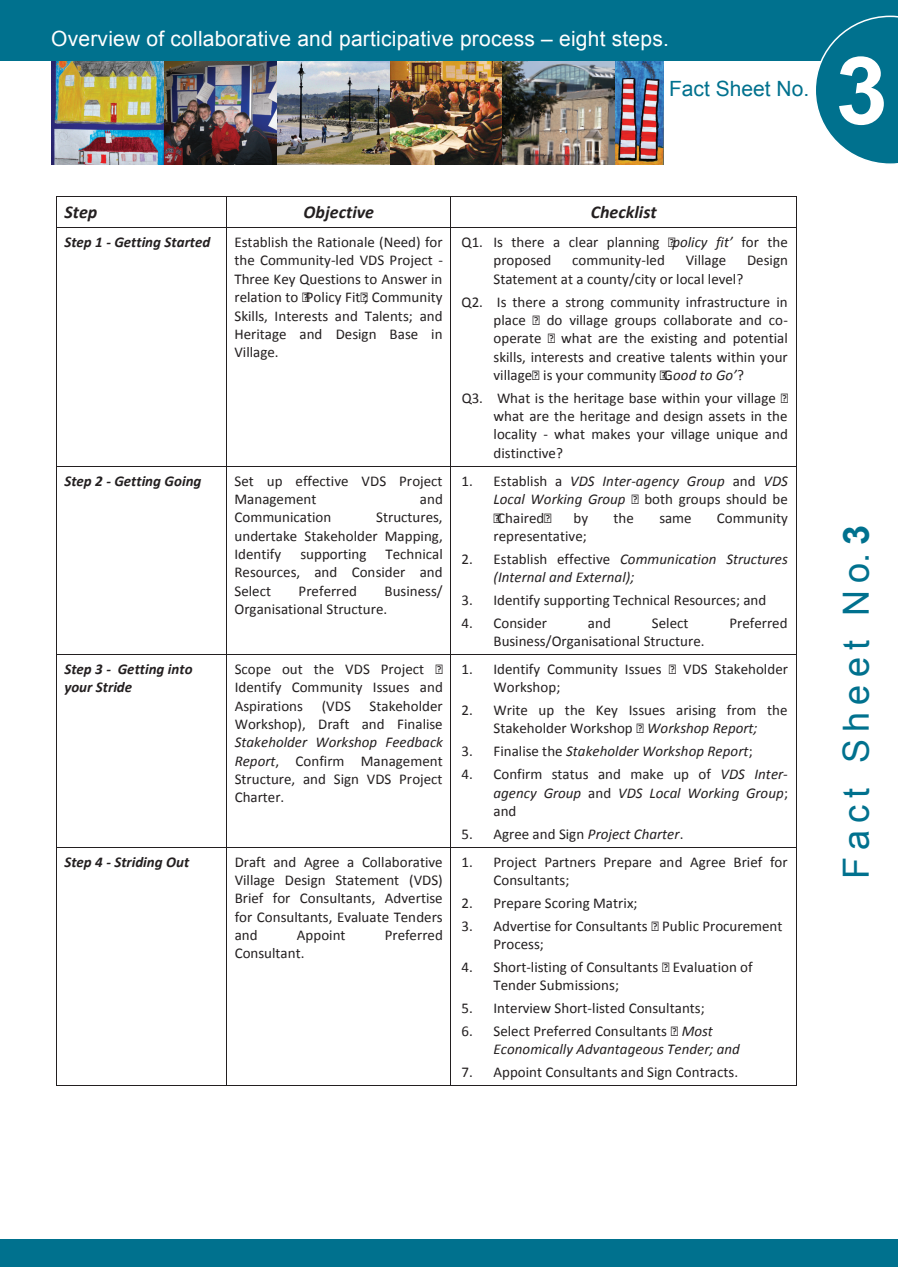
<style>
.page{position:relative;width:898px;height:1267px;background:#fff}
.page>*{position:absolute;margin:0;border:0;box-sizing:border-box;transform-origin:0 0}
.t1{font:700 93.9px "Arial";color:#fff}
.t2{font:36px "Arial";letter-spacing:.2em;color:#00718e}
.t3{font:21px "Arial";letter-spacing:.01em;color:#fff}
.t4{font:21px "Arial";color:#00718e}
.t5{font:italic 700 18px "Calibri";color:#231f20}
.t6{font:15px/18.3px "Calibri";color:#231f20;text-align:justify}
.t7{font:italic 15px/18.3px "Calibri";letter-spacing:.005em;color:#231f20}
.t8{font:italic 700 15px/18.5px "Calibri";color:#231f20}
.s1{font-style:italic}
.s2{font-style:normal}
.s3{font-weight:700}
</style>
<div class="page">
<div style="left:0;top:1239px;width:897px;height:27px;background:#00718e"></div>
<img style="left:51px;top:61px;width:612px;height:104px">
<div style="left:0;top:0;width:897px;height:61px;background:#00718e"></div>
<hr style="left:57px;top:196px;width:169px;height:1px;background:#231f20">
<hr style="left:226px;top:196px;width:224px;height:1px;background:#231f20">
<hr style="left:451px;top:196px;width:344px;height:1px;background:#231f20">
<hr style="left:56px;top:196px;width:1px;height:31px;background:#231f20">
<hr style="left:226px;top:196px;width:1px;height:31px;background:#231f20">
<hr style="left:450px;top:196px;width:1px;height:31px;background:#231f20">
<hr style="left:795px;top:196px;width:1px;height:31px;background:#231f20">
<hr style="left:57px;top:227px;width:169px;height:1px;background:#231f20">
<hr style="left:226px;top:227px;width:224px;height:1px;background:#231f20">
<hr style="left:451px;top:227px;width:344px;height:1px;background:#231f20">
<hr style="left:56px;top:228px;width:1px;height:238px;background:#231f20">
<hr style="left:226px;top:228px;width:1px;height:238px;background:#231f20">
<hr style="left:450px;top:228px;width:1px;height:238px;background:#231f20">
<hr style="left:795px;top:228px;width:1px;height:238px;background:#231f20">
<hr style="left:57px;top:466px;width:169px;height:1px;background:#231f20">
<hr style="left:226px;top:466px;width:224px;height:1px;background:#231f20">
<hr style="left:451px;top:466px;width:344px;height:1px;background:#231f20">
<hr style="left:56px;top:467px;width:1px;height:187px;background:#231f20">
<hr style="left:226px;top:467px;width:1px;height:187px;background:#231f20">
<hr style="left:450px;top:467px;width:1px;height:187px;background:#231f20">
<hr style="left:795px;top:467px;width:1px;height:187px;background:#231f20">
<hr style="left:57px;top:654px;width:169px;height:1px;background:#231f20">
<hr style="left:226px;top:654px;width:224px;height:1px;background:#231f20">
<hr style="left:451px;top:654px;width:344px;height:1px;background:#231f20">
<hr style="left:56px;top:655px;width:1px;height:192px;background:#231f20">
<hr style="left:226px;top:655px;width:1px;height:192px;background:#231f20">
<hr style="left:450px;top:655px;width:1px;height:192px;background:#231f20">
<hr style="left:795px;top:655px;width:1px;height:192px;background:#231f20">
<hr style="left:57px;top:847px;width:169px;height:1px;background:#231f20">
<hr style="left:226px;top:847px;width:224px;height:1px;background:#231f20">
<hr style="left:451px;top:847px;width:344px;height:1px;background:#231f20">
<hr style="left:56px;top:847px;width:1px;height:238px;background:#231f20">
<hr style="left:57px;top:1085px;width:169px;height:1px;background:#231f20">
<hr style="left:226px;top:847px;width:1px;height:238px;background:#231f20">
<hr style="left:226px;top:1085px;width:224px;height:1px;background:#231f20">
<hr style="left:450px;top:847px;width:1px;height:238px;background:#231f20">
<hr style="left:451px;top:1085px;width:344px;height:1px;background:#231f20">
<hr style="left:795px;top:847px;width:1px;height:238px;background:#231f20">
<svg style="left:816px;top:16px;width:81px;height:148px"></svg>
<h3 class="t3" style="left:51px;top:25px;width:619px">Overview of collaborative and participative process – eight steps.</h3>
<h3 class="t4" style="left:668px;top:75px;width:142px">Fact Sheet No.</h3>
<h1 class="t1" style="left:835px;top:28px;width:54px">3</h1>
<p class="t5" style="left:64px;top:201px;width:35px">Step</p>
<p class="t5" style="left:303px;top:201px;width:72px">Objective</p>
<p class="t5" style="left:590px;top:201px;width:67px">Checklist</p>
<p class="t8" style="left:64px;top:232px;width:147px">Step 1 - Getting Started</p>
<p class="t6" style="left:234px;top:232px;width:210px">Establish the Rationale (Need) for the Community-led VDS Project - Three Key Questions to Answer in relation to ‘Policy Fit’; Community Skills, Interests and Talents; and Heritage and Design Base in Village.</p>
<p class="t6" style="left:493px;top:232px;width:296px;text-indent:-32px">Q1. Is there a clear planning ‘<span class="s1">policy fit’</span> for the proposed</p>
<p class="t6" style="left:572px;top:250px;width:94px">community-led</p>
<p class="t6" style="left:685px;top:250px;width:42px">Village</p>
<p class="t6" style="left:746px;top:250px;width:42px">Design</p>
<p class="t6" style="left:461px;top:267px;width:327px;line-height:22.8px;text-indent:32px">Statement at a county/city or local level?<br>Q2. Is there a strong community infrastructure in</p>
<p class="t6" style="left:493px;top:310px;width:296px">place – do village groups collaborate and co&shy;operate – what are the existing and potential skills, interests and creative talents within your village– is your community ‘G<span class="s1">ood to Go’</span>?</p>
<p class="t6" style="left:493px;top:388px;width:296px;text-indent:-32px">Q3. What is the heritage base within your village – what are the heritage and design assets in the locality - what makes your village unique and distinctive?</p>
<p class="t8" style="left:64px;top:471px;width:138px">Step 2 - Getting Going</p>
<p class="t6" style="left:234px;top:471px;width:209px">Set up effective VDS Project<br>Management</p>
<p class="t6" style="left:419px;top:489px;width:24px">and</p>
<p class="t6" style="left:234px;top:507px;width:98px">Communication</p>
<p class="t6" style="left:234px;top:507px;width:210px;text-indent:142px">Structures, undertake Stakeholder Mapping, Identify</p>
<p class="t6" style="left:234px;top:544px;width:210px;text-indent:151px">Technical Resources, and Consider and Select</p>
<p class="t6" style="left:300px;top:544px;width:68px">supporting</p>
<p class="t6" style="left:234px;top:581px;width:209px;text-indent:150px">Business/<br>Organisational Structure.</p>
<p class="t6" style="left:298px;top:581px;width:60px">Preferred</p>
<p class="t8" style="left:64px;top:659px;width:130px">Step 3 - Getting into your Stride</p>
<p class="t6" style="left:234px;top:659px;width:210px">Scope out the VDS Project – Identify Community Issues and Aspirations (VDS</p>
<p class="t6" style="left:234px;top:696px;width:209px;text-align:right">Stakeholder<br>Workshop), Draft and Finalise</p>
<p class="t6" style="left:234px;top:732px;width:210px"><span class="s1">Stakeholder Workshop Feedback Report</span>, Confirm Management Structure, and Sign VDS Project Charter.</p>
<p class="t8" style="left:64px;top:851px;width:126px">Step 4 - Striding Out</p>
<p class="t6" style="left:234px;top:851px;width:209px">Draft and Agree a Collaborative Village Design Statement (VDS)<br>Brief for Consultants, Advertise for Consultants, Evaluate Tenders and</p>
<p class="t6" style="left:297px;top:925px;width:50px">Appoint</p>
<p class="t6" style="left:384px;top:925px;width:60px">Preferred</p>
<p class="t6" style="left:234px;top:943px;width:71px">Consultant.</p>
<p class="t6" style="left:493px;top:471px;width:296px;text-indent:-32px">1. Establish a <span class="s1">VDS Inter-agency Group</span> and <span class="s1">VDS Local Working Group</span> – both groups should be ‘Chaired’</p>
<p class="t6" style="left:573px;top:507px;width:16px">by</p>
<p class="t6" style="left:613px;top:507px;width:22px">the</p>
<p class="t6" style="left:659px;top:507px;width:34px">same</p>
<p class="t6" style="left:716px;top:507px;width:72px">Community</p>
<p class="t6" style="left:493px;top:526px;width:95px">representative;</p>
<p class="t7" style="left:493px;top:548px;width:296px;text-indent:-32px"><span class="s2">2. Establish effective</span> Communication Structures (Internal and External);</p>
<p class="t6" style="left:461px;top:590px;width:306px">3. Identify supporting Technical Resources; and</p>
<p class="t6" style="left:461px;top:612px;width:87px">4. Consider</p>
<p class="t6" style="left:587px;top:612px;width:24px">and</p>
<p class="t6" style="left:651px;top:612px;width:38px">Select</p>
<p class="t6" style="left:729px;top:612px;width:60px">Preferred</p>
<p class="t6" style="left:493px;top:631px;width:212px">Business/Organisational Structure.</p>
<p class="t6" style="left:493px;top:659px;width:296px;text-indent:-32px">1. Identify Community Issues – VDS Stakeholder<br>Workshop;</p>
<p class="t6" style="left:461px;top:700px;width:327px;text-align:center">2. Write up the Key Issues arising from the<br>Stakeholder Workshop – <span class="s1">Workshop Report;</span></p>
<p class="t7" style="left:461px;top:741px;width:292px"><span class="s2">3. Finalise the</span> Stakeholder Workshop Report<span class="s2">;</span></p>
<p class="t7" style="left:493px;top:764px;width:296px;text-align:justify;text-indent:-32px"><span class="s2">4. Confirm status and make up of</span> VDS Inter&shy;agency Group <span class="s2">and</span> VDS Local Working Group<span class="s2">; and</span></p>
<p class="t6" style="left:461px;top:823px;width:223px">5. Agree and Sign <span class="s1">Project Charter</span>.</p>
<p class="t6" style="left:493px;top:851px;width:295px;text-indent:-32px">1. Project Partners Prepare and Agree Brief for<br>Consultants;</p>
<p class="t6" style="left:461px;top:892px;width:177px">2. Prepare Scoring Matrix;</p>
<p class="t6" style="left:493px;top:915px;width:290px;text-indent:-32px">3. Advertise for Consultants – Public Procurement<br>Process;</p>
<p class="t6" style="left:493px;top:956px;width:261px;text-indent:-32px">4. Short-listing of Consultants – Evaluation of<br>Tender Submissions;</p>
<p class="t6" style="left:461px;top:998px;width:244px">5. Interview Short-listed Consultants;</p>
<p class="t7" style="left:493px;top:1020px;width:248px;text-indent:-32px"><span class="s2">6. Select Preferred Consultants –</span> Most<br>Economically Advantageous Tender; and</p>
<p class="t6" style="left:461px;top:1061px;width:278px">7. Appoint Consultants and Sign Contracts.</p>
<h2 class="t2" style="left:832px;top:879px;width:355px;rotate:-90deg">Fact Sheet No.<span class="s3">3</span></h2>
</div>
